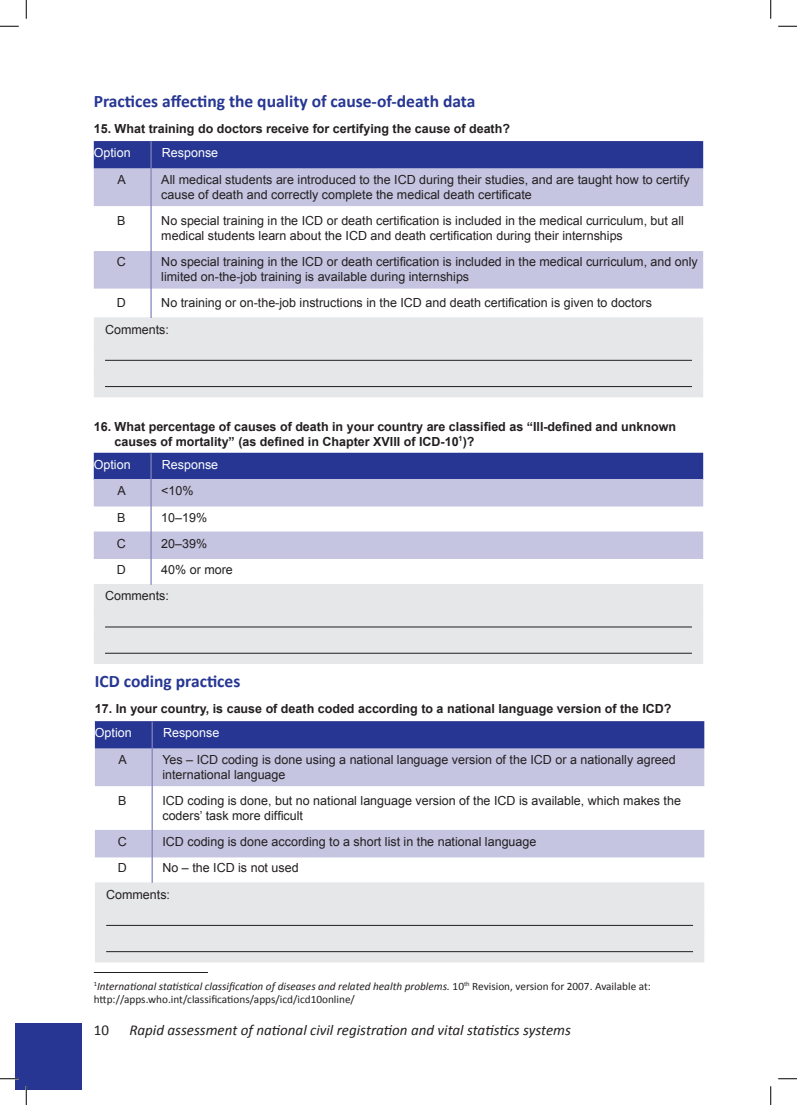
<style>
.page{position:relative;width:797px;height:1105px;background:#fff}
.page>*{position:absolute;margin:0;border:0;box-sizing:border-box;transform-origin:0 0}
.t1{font:700 17.5px "Calibri";color:#263692}
.t2{font:italic 15px "Calibri";color:#231f20}
.t3{font:15px "Calibri";color:#231f20}
.t4{font:12.5px/15px "Arial";color:#231f20}
.t5{font:700 12.5px/15px "Arial";color:#231f20}
.t6{font:12.5px "Arial";color:#fff}
.t7{font:11.25px/13.5px "Calibri";color:#231f20}
.s1{font-style:italic}
</style>
<div class="page">
<div style="left:15px;top:1024px;width:66px;height:66px;background:#263692"></div>
<div style="left:94px;top:141px;width:609px;height:28px;background:#263692"></div>
<div style="left:94px;top:169px;width:609px;height:37px;background:#c5c4e1"></div>
<div style="left:94px;top:251px;width:609px;height:38px;background:#c5c4e1"></div>
<div style="left:94px;top:317px;width:609px;height:28px;background:#e6e7e9"></div>
<div style="left:94px;top:344px;width:609px;height:27px;background:#e6e7e9"></div>
<hr style="left:105px;top:360px;width:587px;height:1px;background:#231f20">
<div style="left:94px;top:370px;width:609px;height:27px;background:#e6e7e9"></div>
<hr style="left:105px;top:386px;width:587px;height:1px;background:#231f20">
<hr style="left:150px;top:141px;width:2px;height:177px;background:#8483bd">
<div style="left:94px;top:453px;width:609px;height:27px;background:#263692"></div>
<div style="left:94px;top:479px;width:609px;height:27px;background:#c5c4e1"></div>
<div style="left:94px;top:531px;width:609px;height:28px;background:#c5c4e1"></div>
<div style="left:94px;top:584px;width:609px;height:27px;background:#e6e7e9"></div>
<div style="left:94px;top:610px;width:609px;height:28px;background:#e6e7e9"></div>
<hr style="left:105px;top:626px;width:587px;height:1px;background:#231f20">
<div style="left:94px;top:636px;width:609px;height:28px;background:#e6e7e9"></div>
<hr style="left:105px;top:653px;width:587px;height:1px;background:#231f20">
<hr style="left:150px;top:453px;width:2px;height:132px;background:#8483bd">
<hr style="left:94px;top:972px;width:114px;height:1px;background:#231f20">
<div style="left:95px;top:721px;width:609px;height:28px;background:#263692"></div>
<div style="left:95px;top:749px;width:609px;height:37px;background:#c5c4e1"></div>
<div style="left:95px;top:830px;width:609px;height:27px;background:#c5c4e1"></div>
<div style="left:95px;top:882px;width:609px;height:28px;background:#e6e7e9"></div>
<div style="left:95px;top:909px;width:609px;height:27px;background:#e6e7e9"></div>
<hr style="left:106px;top:925px;width:587px;height:1px;background:#231f20">
<div style="left:95px;top:935px;width:609px;height:27px;background:#e6e7e9"></div>
<hr style="left:106px;top:951px;width:587px;height:1px;background:#231f20">
<hr style="left:151px;top:722px;width:2px;height:161px;background:#8483bd">
<svg style="left:0;top:25px;width:19px;height:2px"></svg>
<svg style="left:778px;top:25px;width:19px;height:2px"></svg>
<svg style="left:0;top:1078px;width:19px;height:1px"></svg>
<svg style="left:778px;top:1078px;width:19px;height:1px"></svg>
<svg style="left:25px;top:0;width:2px;height:19px"></svg>
<svg style="left:25px;top:1086px;width:2px;height:19px"></svg>
<svg style="left:770px;top:0;width:1px;height:19px"></svg>
<svg style="left:770px;top:1086px;width:1px;height:19px"></svg>
<h1 class="t1" style="left:94px;top:90px;width:383px">Practices affecting the quality of cause-of-death data</h1>
<p class="t5" style="left:94px;top:121px;width:418px">15. What training do doctors receive for certifying the cause of death?</p>
<p class="t6" style="left:94px;top:146px;width:38px">Option</p>
<p class="t6" style="left:162px;top:146px;width:58px">Response</p>
<p class="t4" style="left:117px;top:172px;width:10px">A</p>
<p class="t4" style="left:161px;top:172px;width:530px">All medical students are introduced to the ICD during their studies, and are taught how to certify cause of death and correctly complete the medical death certificate</p>
<p class="t4" style="left:117px;top:213px;width:10px">B</p>
<p class="t4" style="left:161px;top:213px;width:524px">No special training in the ICD or death certification is included in the medical curriculum, but all medical students learn about the ICD and death certification during their internships</p>
<p class="t4" style="left:117px;top:254px;width:11px">C</p>
<p class="t4" style="left:161px;top:254px;width:538px">No special training in the ICD or death certification is included in the medical curriculum, and only limited on-the-job training is available during internships</p>
<p class="t4" style="left:117px;top:295px;width:11px">D</p>
<p class="t4" style="left:105px;top:290px;width:548px;line-height:26.2px;text-indent:56px">No training or on-the-job instructions in the ICD and death certification is given to doctors<br>Comments:</p>
<p class="t5" style="left:115px;top:419px;width:563px;text-indent:-21px">16. What percentage of causes of death in your country are classified as “Ill-defined and unknown causes of mortality” (as defined in Chapter XVIII of ICD-10<sup>1</sup>)?</p>
<p class="t6" style="left:94px;top:458px;width:38px">Option</p>
<p class="t6" style="left:162px;top:458px;width:58px">Response</p>
<p class="t4" style="left:117px;top:483px;width:10px">A</p>
<p class="t4" style="left:161px;top:483px;width:34px">&lt;10%</p>
<p class="t4" style="left:117px;top:510px;width:10px">B</p>
<p class="t4" style="left:161px;top:510px;width:47px">10–19%</p>
<p class="t4" style="left:117px;top:536px;width:11px">C</p>
<p class="t4" style="left:161px;top:536px;width:47px">20–39%</p>
<p class="t4" style="left:117px;top:562px;width:11px">D</p>
<p class="t4" style="left:105px;top:556px;width:129px;line-height:26.2px;text-indent:56px">40% or more<br>Comments:</p>
<h1 class="t1" style="left:95px;top:671px;width:147px">ICD coding practices</h1>
<p class="t5" style="left:95px;top:701px;width:578px">17. In your country, is cause of death coded according to a national language version of the ICD?</p>
<p class="t6" style="left:95px;top:726px;width:38px">Option</p>
<p class="t6" style="left:163px;top:726px;width:58px">Response</p>
<p class="t4" style="left:119px;top:752px;width:10px">A</p>
<p class="t4" style="left:162px;top:752px;width:514px">Yes – ICD coding is done using a national language version of the ICD or a nationally agreed international language</p>
<p class="t4" style="left:118px;top:793px;width:10px">B</p>
<p class="t4" style="left:162px;top:793px;width:520px">ICD coding is done, but no national language version of the ICD is available, which makes the coders’ task more difficult</p>
<p class="t4" style="left:118px;top:834px;width:11px">C</p>
<p class="t4" style="left:162px;top:834px;width:375px">ICD coding is done according to a short list in the national language</p>
<p class="t4" style="left:118px;top:860px;width:11px">D</p>
<p class="t4" style="left:106px;top:855px;width:194px;line-height:26.2px;text-indent:56px">No – the ICD is not used<br>Comments:</p>
<p class="t7" style="left:94px;top:979px;width:558px"><sup>1</sup><span class="s1">International statistical classification of diseases and related health problems.</span> 10<sup>th</sup> Revision, version for 2007. Available at: http://apps.who.int/classifications/apps/icd/icd10online/</p>
<p class="t3" style="left:94px;top:1021px;width:17px">10</p>
<p class="t2" style="left:129px;top:1021px;width:443px">Rapid assessment of national civil registration and vital statistics systems</p>
</div>
